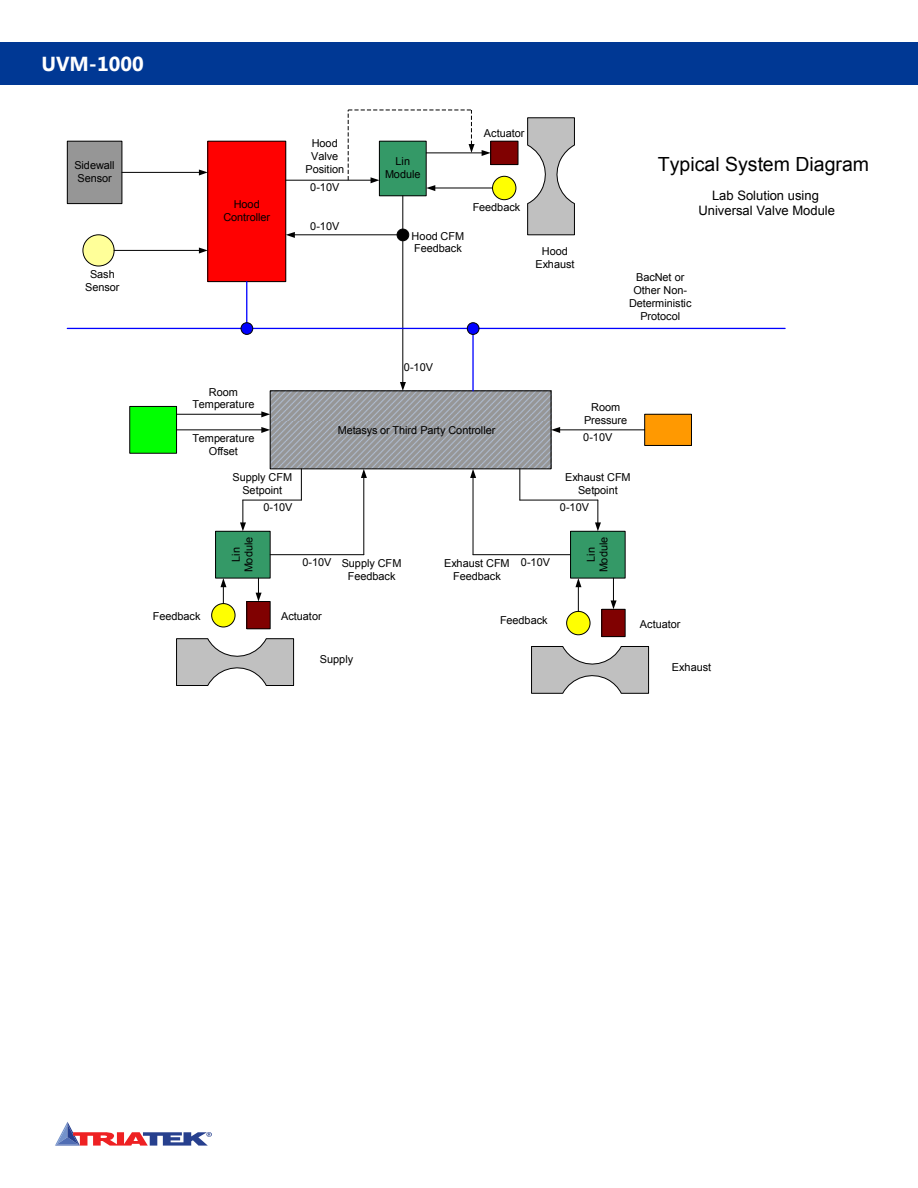
<style>
.page{position:relative;width:918px;height:1188px;background:#fff}
.page>*{position:absolute;margin:0;border:0;box-sizing:border-box;transform-origin:0 0}
.Model_Number{font:700 20.25px "Segoe UI";color:#fff}
.t1{font:19.5px "Arial";letter-spacing:.005em;color:#000}
.t2{font:13.05px/15.6px "Arial";color:#000;text-align:center}
.t3{font:10.95px/12.8px "Arial";letter-spacing:-.01em;color:#000;text-align:center}
</style>
<div class="page">
<div style="left:0;top:43px;width:918px;height:42px;background:#003894"></div>
<svg style="left:55px;top:1122px;width:157px;height:24px"></svg>
<div style="left:208px;top:141px;width:78px;height:141px;background:#ff0101"></div>
<div style="left:67px;top:141px;width:55px;height:63px;background:#969696"></div>
<div style="left:67px;top:141px;width:55px;height:63px;border:1px solid #010101"></div>
<div style="left:83px;top:235px;width:31px;height:31px;background:#ff9;border-radius:50%"></div>
<div style="left:83px;top:235px;width:31px;height:31px;border:1px solid #010101;border-radius:50%"></div>
<hr style="left:122px;top:172px;width:78px;height:1px;background:#010101">
<svg style="left:199px;top:170px;width:9px;height:6px"></svg>
<hr style="left:114px;top:250px;width:86px;height:1px;background:#010101">
<svg style="left:199px;top:248px;width:9px;height:6px"></svg>
<div style="left:379px;top:141px;width:47px;height:55px;background:#349967"></div>
<div style="left:379px;top:141px;width:47px;height:55px;border:1px solid #010101"></div>
<hr style="left:286px;top:180px;width:85px;height:1px;background:#010101">
<svg style="left:527px;top:118px;width:48px;height:117px"></svg>
<div style="left:493px;top:176px;width:23px;height:24px;background:#ffff01;border-radius:50%"></div>
<div style="left:492px;top:176px;width:24px;height:24px;border:1px solid #010101;border-radius:50%"></div>
<div style="left:491px;top:141px;width:27px;height:24px;background:#800101"></div>
<div style="left:491px;top:141px;width:27px;height:24px;border:1px solid #010101"></div>
<hr style="left:426px;top:153px;width:56px;height:1px;background:#010101">
<svg style="left:482px;top:150px;width:9px;height:6px"></svg>
<hr style="left:435px;top:188px;width:58px;height:1px;background:#010101">
<svg style="left:272px;top:393px;width:277px;height:74px;background:#9b9ea3"></svg>
<div style="left:270px;top:391px;width:281px;height:78px;border:1px solid #010101"></div>
<hr style="left:403px;top:196px;width:1px;height:187px;background:#010101">
<svg style="left:400px;top:382px;width:6px;height:9px"></svg>
<hr style="left:294px;top:235px;width:109px;height:1px;background:#010101">
<svg style="left:286px;top:232px;width:9px;height:6px"></svg>
<svg style="left:531px;top:646px;width:118px;height:48px"></svg>
<div style="left:567px;top:611px;width:23px;height:24px;background:#ffff01;border-radius:50%"></div>
<div style="left:567px;top:611px;width:23px;height:24px;border:1px solid #010101;border-radius:50%"></div>
<div style="left:602px;top:609px;width:23px;height:28px;background:#800101"></div>
<div style="left:602px;top:609px;width:23px;height:28px;border:1px solid #010101"></div>
<svg style="left:176px;top:638px;width:118px;height:48px"></svg>
<div style="left:212px;top:604px;width:23px;height:23px;background:#ffff01;border-radius:50%"></div>
<div style="left:212px;top:603px;width:23px;height:24px;border:1px solid #010101;border-radius:50%"></div>
<div style="left:247px;top:602px;width:23px;height:27px;background:#800101"></div>
<div style="left:247px;top:601px;width:23px;height:28px;border:1px solid #010101"></div>
<div style="left:571px;top:531px;width:54px;height:47px;background:#349967"></div>
<div style="left:570px;top:531px;width:55px;height:47px;border:1px solid #010101"></div>
<div style="left:216px;top:531px;width:54px;height:47px;background:#349967"></div>
<div style="left:215px;top:531px;width:55px;height:47px;border:1px solid #010101"></div>
<svg style="left:256px;top:578px;width:6px;height:24px"></svg>
<svg style="left:220px;top:578px;width:6px;height:26px"></svg>
<svg style="left:575px;top:578px;width:6px;height:33px"></svg>
<svg style="left:611px;top:578px;width:6px;height:31px"></svg>
<hr style="left:301px;top:469px;width:1px;height:31px;background:#010101">
<hr style="left:520px;top:469px;width:1px;height:31px;background:#010101">
<hr style="left:243px;top:500px;width:58px;height:1px;background:#010101">
<hr style="left:520px;top:500px;width:78px;height:1px;background:#010101">
<svg style="left:240px;top:500px;width:6px;height:31px"></svg>
<svg style="left:595px;top:500px;width:6px;height:31px"></svg>
<hr style="left:473px;top:554px;width:98px;height:1px;background:#010101">
<hr style="left:270px;top:554px;width:94px;height:1px;background:#010101">
<hr style="left:364px;top:477px;width:1px;height:78px;background:#010101">
<svg style="left:361px;top:469px;width:6px;height:9px"></svg>
<hr style="left:473px;top:477px;width:1px;height:78px;background:#010101">
<svg style="left:470px;top:469px;width:6px;height:9px"></svg>
<hr style="left:67px;top:328px;width:718px;height:1px;background:#0101ff">
<hr style="left:246px;top:282px;width:1px;height:46px;background:#0101ff">
<hr style="left:472px;top:328px;width:2px;height:63px;background:#0101ff">
<div style="left:645px;top:414px;width:46px;height:31px;background:#ff9901"></div>
<div style="left:645px;top:414px;width:47px;height:32px;border:1px solid #010101"></div>
<div style="left:130px;top:406px;width:47px;height:47px;background:#01ff01"></div>
<div style="left:130px;top:406px;width:47px;height:47px;border:1px solid #010101"></div>
<hr style="left:177px;top:430px;width:85px;height:1px;background:#010101">
<svg style="left:261px;top:427px;width:9px;height:6px"></svg>
<hr style="left:559px;top:430px;width:86px;height:1px;background:#010101">
<svg style="left:551px;top:427px;width:9px;height:6px"></svg>
<hr style="left:177px;top:414px;width:85px;height:1px;background:#010101">
<svg style="left:261px;top:411px;width:9px;height:6px"></svg>
<svg style="left:348px;top:110px;width:127px;height:81px"></svg>
<div style="left:397px;top:229px;width:12px;height:12px;background:#010101;border-radius:50%"></div>
<div style="left:397px;top:229px;width:12px;height:12px;border:1px solid #010101;border-radius:50%"></div>
<div style="left:467px;top:323px;width:12px;height:11px;background:#0101ff;border-radius:50%"></div>
<div style="left:467px;top:323px;width:12px;height:12px;border:1px solid #010101;border-radius:50%"></div>
<div style="left:241px;top:323px;width:12px;height:11px;background:#0101ff;border-radius:50%"></div>
<div style="left:241px;top:323px;width:12px;height:12px;border:1px solid #010101;border-radius:50%"></div>
<p class="Model_Number" style="left:41px;top:50px;width:104px">UVM-1000</p>
<p class="t3" style="left:306px;top:137px;width:40px;line-height:13.2px">Hood<br>Valve<br>Position</p>
<p class="t3" style="left:74px;top:159px;width:42px;text-align:left">Sidewall<br>Sensor</p>
<p class="t3" style="left:385px;top:155px;width:37px">Lin<br>Module</p>
<p class="t3" style="left:310px;top:181px;width:31px">0-10V</p>
<p class="t3" style="left:310px;top:220px;width:31px">0-10V</p>
<p class="t3" style="left:223px;top:198px;width:48px">Hood<br>Controller</p>
<p class="t3" style="left:412px;top:229px;width:54px;text-align:left">Hood CFM<br>Feedback</p>
<p class="t3" style="left:85px;top:268px;width:36px">Sash<br>Sensor</p>
<p class="t3" style="left:484px;top:126px;width:42px">Actuator</p>
<p class="t3" style="left:473px;top:201px;width:49px">Feedback</p>
<p class="t3" style="left:535px;top:245px;width:41px">Hood<br>Exhaust</p>
<p class="t1" style="left:658px;top:151px;width:213px">Typical System Diagram</p>
<p class="t2" style="left:698px;top:187px;width:138px">Lab Solution using<br>Universal Valve Module</p>
<p class="t3" style="left:629px;top:271px;width:64px">BacNet or<br>Other Non-<br>Deterministic<br>Protocol</p>
<p class="t3" style="left:192px;top:385px;width:64px">Room<br>Temperature</p>
<p class="t3" style="left:192px;top:432px;width:64px">Temperature<br>Offset</p>
<p class="t3" style="left:232px;top:471px;width:61px">Supply CFM<br>Setpoint</p>
<p class="t3" style="left:263px;top:501px;width:31px">0-10V</p>
<p class="t3" style="left:404px;top:360px;width:31px">0-10V</p>
<p class="t3" style="left:338px;top:424px;width:159px">Metasys or Third Party Controller</p>
<p class="t3" style="left:584px;top:401px;width:45px">Room<br>Pressure</p>
<p class="t3" style="left:583px;top:431px;width:31px">0-10V</p>
<p class="t3" style="left:565px;top:471px;width:67px">Exhaust CFM<br>Setpoint</p>
<p class="t3" style="left:560px;top:501px;width:31px">0-10V</p>
<p class="t3" style="left:153px;top:610px;width:49px">Feedback</p>
<p class="t3" style="left:230px;top:572px;width:37px;rotate:-90deg">Lin<br>Module</p>
<p class="t3" style="left:302px;top:556px;width:31px">0-10V</p>
<p class="t3" style="left:342px;top:557px;width:61px">Supply CFM<br>Feedback</p>
<p class="t3" style="left:281px;top:610px;width:42px">Actuator</p>
<p class="t3" style="left:320px;top:653px;width:35px">Supply</p>
<p class="t3" style="left:444px;top:557px;width:67px">Exhaust CFM<br>Feedback</p>
<p class="t3" style="left:521px;top:556px;width:31px">0-10V</p>
<p class="t3" style="left:500px;top:614px;width:49px">Feedback</p>
<p class="t3" style="left:585px;top:572px;width:37px;rotate:-90deg">Lin<br>Module</p>
<p class="t3" style="left:640px;top:618px;width:42px">Actuator</p>
<p class="t3" style="left:672px;top:661px;width:41px">Exhaust</p>
</div>
